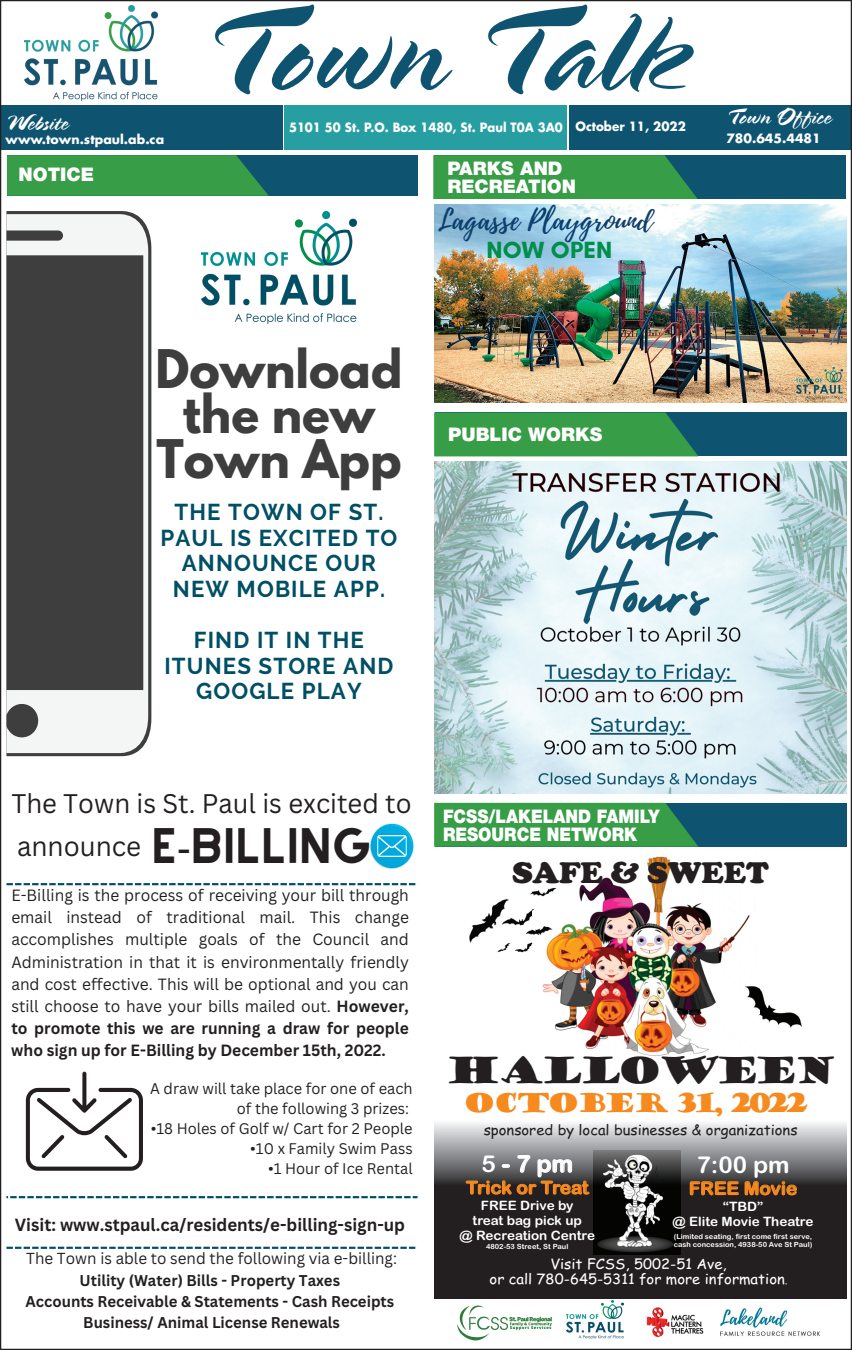
<style>
.page{position:relative;width:852px;height:1350px;background:#fff}
.page>*{position:absolute;margin:0;border:0;box-sizing:border-box;transform-origin:0 0}
.t1{font:125px "Spring LP Std";letter-spacing:.01em;color:#0e5471}
.t2{font:700 47.12px/44.6px "League Spartan";color:#3e3e3f;text-align:center}
.t3{font:43.62px "Alyssum Sans";color:#231f20}
.t4{font:35.5px "Goudy Stout";letter-spacing:-.135em;color:#231f20;scale:1.04 1}
.t5{font:900 31px "Cooper";color:#231f20;scale:1.04 1}
.t6{font:28.5px "Playlist Script";color:#0c3f6e}
.t7{font:26.62px "Canva Sans";color:#231f20}
.t8{font:26.38px "Canva Sans";color:#231f20}
.t9{font:25.75px "Goudy Stout";letter-spacing:-.135em;color:#f68a1f;scale:1.04 1}
.t10{font:700 23.88px "Glacial Indifference";letter-spacing:.005em;color:#008e4a}
.t11{font:700 23.25px "Arial Rounded MT";color:#fff;scale:1.04 1}
.t12{font:700 22.88px/25.6px "Raleway";letter-spacing:.05em;color:#014f65;text-align:center}
.t13{font:22.5px "Spring LP Std";color:#fff}
.t14{font:900 18.75px/18.4px "Helvetica Neue LT Std";color:#fff}
.t15{font:900 18.75px/18.4px "Helvetica Neue LT Std";color:#fff;scale:.89 1}
.t16{font:700 18px "Arial Rounded MT";letter-spacing:-.02em;color:#f68a1f;scale:1.04 1}
.t17{font:700 18px "Arial Rounded MT";color:#f68a1f;scale:1.04 1}
.t18{font:700 17.25px "Canva Sans";color:#231f20}
.t19{font:16px/22.2px "Canva Sans";color:#231f20;text-align:justify}
.t20{font:15.62px "Canva Sans";color:#231f20}
.t21{font:700 15.25px/21.2px "Canva Sans";color:#231f20;text-align:center}
.t22{font:15.12px/20.1px "Canva Sans";color:#231f20;text-align:right}
.t23{font:14.12px/15.2px "Comic Sans MS";color:#fff;text-align:center;scale:1.04 1}
.t24{font:14.12px "Comic Sans MS";color:#231f20;scale:1.04 1}
.t25{font:700 13px "Arial Rounded MT";color:#fff;scale:1.04 1}
.t26{font:700 12.88px/15px "Arial Rounded MT";color:#fff;text-align:center;scale:1.04 1}
.t27{font:700 12.5px "Futura Std";color:#fff;scale:.93 1}
.t28{font:700 12.5px "Futura Std";color:#fff}
.t29{font:700 12.5px "Futura Std";color:#fff;scale:.95 1}
.t30{font:700 7.12px/8.2px "Arial Rounded MT";color:#fff;scale:1.04 1}
.s1{font-family:"Noto Sans"}
.s2{font-weight:700}
.s3{font-size:10.25px}
</style>
<div class="page">
<img style="left:25px;top:6px;width:133px;height:94px">
<div style="left:0;top:105px;width:283px;height:45px;background:#0e5471"></div>
<div style="left:284px;top:105px;width:283px;height:45px;background:#269ea2"></div>
<div style="left:569px;top:105px;width:282px;height:45px;background:#0e5471"></div>
<div style="left:435px;top:412px;width:411px;height:44px;background:#0e5471"></div>
<div style="left:434px;top:413px;width:264px;height:43px;background:#379d46"></div>
<img style="left:434px;top:461px;width:412px;height:332px">
<div style="left:7px;top:155px;width:410px;height:41px;background:#0e5471"></div>
<svg style="left:7px;top:155px;width:262px;height:41px;background:#349748"></svg>
<img style="left:202px;top:211px;width:154px;height:112px">
<svg style="left:6px;top:211px;width:145px;height:545px;background:#59595a"></svg>
<svg style="left:6px;top:214px;width:142px;height:539px;fill:#f4f5f5"></svg>
<svg style="left:6px;top:231px;width:137px;height:506px;background:#545455"></svg>
<svg style="left:6px;top:883px;width:411px;height:315px"></svg>
<img style="left:370px;top:823px;width:44px;height:46px">
<svg style="left:6px;top:1247px;width:409px;height:2px"></svg>
<svg style="left:26px;top:1072px;width:117px;height:99px"></svg>
<div style="left:434px;top:155px;width:412px;height:44px;background:#0e5471"></div>
<svg style="left:433px;top:155px;width:264px;height:44px;background:#349849"></svg>
<img style="left:434px;top:204px;width:412px;height:199px">
<img style="left:795px;top:367px;width:47px;height:32px">
<div style="left:435px;top:803px;width:411px;height:44px;background:#0e5471"></div>
<svg style="left:434px;top:803px;width:264px;height:44px;background:#349848"></svg>
<img style="left:434px;top:1123px;width:412px;height:175px">
<img style="left:542px;top:856px;width:208px;height:200px">
<img style="left:469px;top:875px;width:108px;height:95px">
<img style="left:759px;top:988px;width:44px;height:40px">
<img style="left:717px;top:965px;width:42px;height:91px">
<svg style="left:465px;top:1155px;width:124px;height:40px;background:#6c6056"></svg>
<img style="left:566px;top:1300px;width:57px;height:39px">
<img style="left:593px;top:1151px;width:87px;height:103px">
<img style="left:720px;top:1307px;width:100px;height:29px">
<svg style="left:689px;top:1181px;width:49px;height:14px"></svg>
<svg style="left:744px;top:1180px;width:52px;height:15px"></svg>
<img style="left:457px;top:1305px;width:95px;height:35px">
<img style="left:646px;top:1307px;width:58px;height:30px">
<h3 class="t13" style="left:6px;top:108px;width:64px">Website</h3>
<p class="t28" style="left:6px;top:132px;width:160px">www.town.stpaul.ab.ca</p>
<p class="t14" style="left:19px;top:165px;width:77px">NOTICE</p>
<h1 class="t1" style="left:200px;top:-29px;width:491px">Town Talk</h1>
<p class="t27" style="left:289px;top:121px;width:296px">5101 50 St. P.O. Box 1480, St. Paul T0A 3A0</p>
<p class="t29" style="left:575px;top:119px;width:118px">October 11, 2022</p>
<p class="t14" style="left:447px;top:159px;width:130px">PARKS AND<br>RECREATION</p>
<h3 class="t6" style="left:437px;top:200px;width:216px">Lagasse Playground</h3>
<h3 class="t10" style="left:486px;top:235px;width:127px">NOW OPEN</h3>
<h3 class="t13" style="left:726px;top:102px;width:106px">Town Office</h3>
<p class="t28" style="left:726px;top:131px;width:96px">780.645.4481</p>
<h2 class="t2" style="left:155px;top:355px;width:248px">Download the new<br>Town App</h2>
<h3 class="t12" style="left:160px;top:502px;width:238px">THE TOWN OF ST.<br>PAUL IS EXCITED TO<br>ANNOUNCE OUR<br>NEW MOBILE APP.</h3>
<h3 class="t12" style="left:164px;top:630px;width:230px">FIND IT IN THE<br>ITUNES STORE AND<br>GOOGLE PLAY</h3>
<p class="t14" style="left:448px;top:426px;width:155px">PUBLIC WORKS</p>
<h3 class="t8" style="left:11px;top:794px;width:401px">The Town is St. Paul is excited to</h3>
<h3 class="t7" style="left:17px;top:837px;width:126px">announce</h3>
<h3 class="t3" style="left:151px;top:814px;width:222px">E<span class="s1">-</span>BILLING</h3>
<p class="t19" style="left:11px;top:886px;width:399px">E-Billing is the process of receiving your bill through email instead of traditional mail. This change accomplishes multiple goals of the Council and Administration in that it is environmentally friendly and cost effective. This will be optional and you can still choose to have your bills mailed out. <span class="s2">However, to promote this we are running a draw for people who sign up for E-Billing by December 15th, 2022.</span></p>
<p class="t22" style="left:150px;top:1080px;width:264px">A draw will take place for one of each of the following 3 prizes:</p>
<p class="t22" style="left:151px;top:1120px;width:263px">•18 Holes of Golf w/ Cart for 2 People</p>
<p class="t22" style="left:250px;top:1140px;width:164px">•10 x Family Swim Pass</p>
<p class="t22" style="left:268px;top:1160px;width:146px">•1 Hour of Ice Rental</p>
<p class="t18" style="left:15px;top:1219px;width:391px">Visit: www.stpaul.ca/residents/e-billing-sign-up</p>
<p class="t20" style="left:26px;top:1253px;width:372px">The Town is able to send the following via e-billing:</p>
<p class="t21" style="left:25px;top:1271px;width:370px">Utility (Water) Bills - Property Taxes<br>Accounts Receivable &amp; Statements - Cash Receipts<br>Business/ Animal License Renewals</p>
<p class="t15" style="left:443px;top:807px;width:245px">FCSS/LAKELAND FAMILY<br>RESOURCE NETWORK</p>
<h3 class="t5" style="left:512px;top:854px;width:248px">SAFE &amp; SWEET</h3>
<h3 class="t4" style="left:445px;top:1050px;width:378px">HALLOWEEN</h3>
<h3 class="t9" style="left:463px;top:1088px;width:332px">OCTOBER 31, 2022</h3>
<h3 class="t11" style="left:481px;top:1155px;width:90px">5-7pm</h3>
<p class="t16" style="left:466px;top:1181px;width:119px">Trick or Treat</p>
<p class="t25" style="left:480px;top:1201px;width:91px">FREE Drive by</p>
<p class="t26" style="left:459px;top:1214px;width:132px">treat bag pick up<br>@ Recreation Centre</p>
<p class="t30" style="left:486px;top:1243px;width:81px">4802-53 Street, St Paul</p>
<p class="t24" style="left:483px;top:1124px;width:303px">sponsored by local businesses &amp; organizations</p>
<h3 class="t11" style="left:696px;top:1156px;width:91px">7:00 pm</h3>
<p class="t17" style="left:688px;top:1182px;width:106px">FREE Movie</p>
<p class="t25" style="left:722px;top:1198px;width:40px">“TBD”</p>
<p class="t26" style="left:672px;top:1215px;width:137px">@ Elite Movie Theatre</p>
<p class="t30" style="left:673px;top:1233px;width:135px">(Limited seating, first come first serve, cash concession, 4938-50 Ave St Paul)</p>
<p class="t23" style="left:489px;top:1258px;width:288px">Visit FCSS, 5002-51 Ave,<br>or call 780-645-5311 for more information<span class="s3">.</span></p>
</div>
